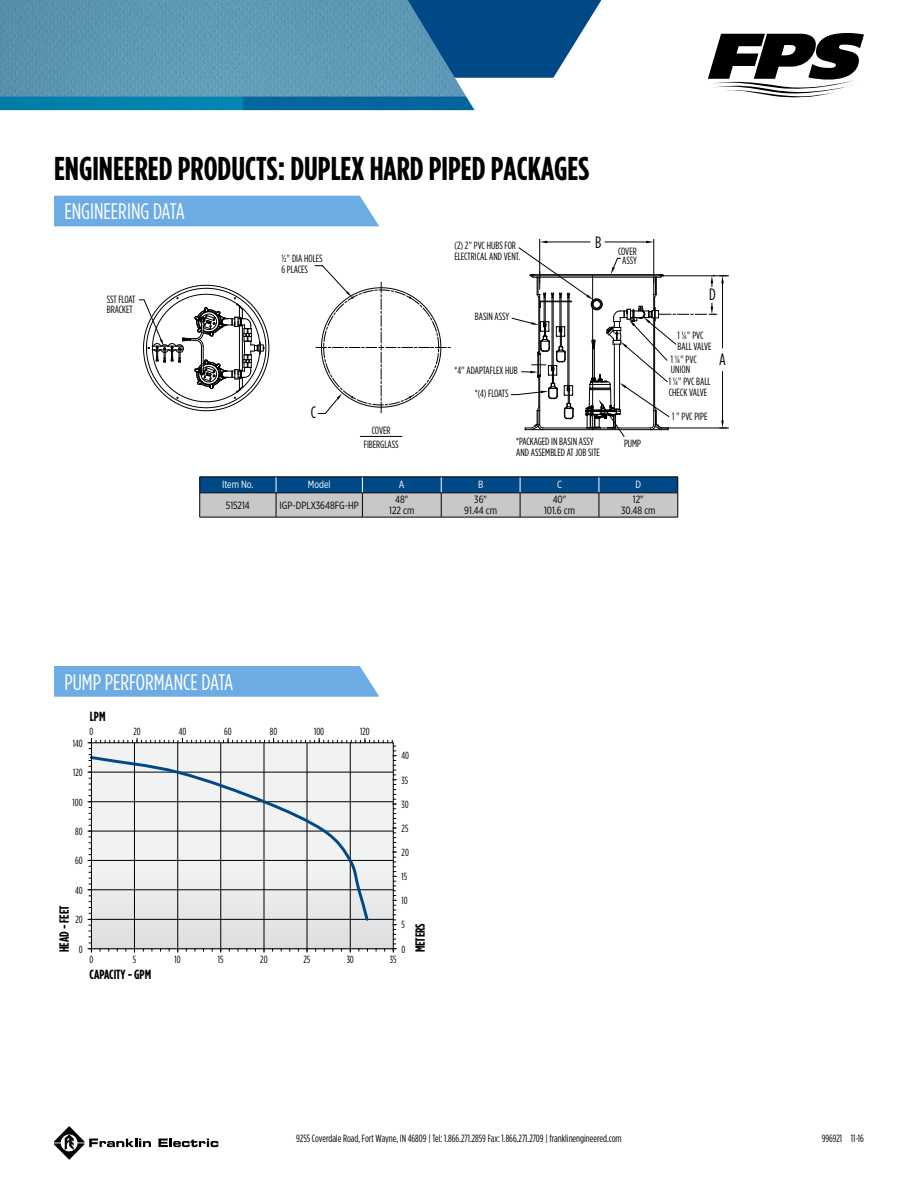
<style>
.page{position:relative;width:918px;height:1188px;background:#fff}
.page>*{position:absolute;margin:0;border:0;box-sizing:border-box;transform-origin:0 0}
.t1{font:700 33px "Gotham Condensed";color:#000}
.t2{font:22.5px "Gotham Condensed";color:#fff}
.t3{font:16.5px "Gotham Condensed";color:#000}
.t4{font:700 13.35px "Gotham Condensed";color:#000}
.t5{font:10.5px/10.5px "Gotham Condensed";color:#000}
.t6{font:10.5px/10.5px "Gotham X Narrow";color:#000;text-align:center}
.t7{font:10.5px "Gotham X Narrow";color:#fff}
.t8{font:10.35px "Gotham Condensed";color:#000}
</style>
<div class="page">
<svg style="left:158px;top:1139px;width:60px;height:8px"></svg>
<svg style="left:54px;top:1126px;width:97px;height:34px"></svg>
<svg style="left:475px;top:0;width:126px;height:78px"></svg>
<img style="left:0;top:0;width:475px;height:110px">
<svg style="left:708px;top:33px;width:156px;height:65px"></svg>
<div style="left:54px;top:666px;width:325px;height:31px;background:#6dabe4"></div>
<div style="left:54px;top:196px;width:325px;height:30px;background:#6dabe4"></div>
<svg style="left:88px;top:738px;width:308px;height:214px"></svg>
<svg style="left:88px;top:754px;width:283px;height:169px"></svg>
<div style="left:91px;top:742px;width:303px;height:207px;border:1px solid #000"></div>
<hr style="left:200px;top:517px;width:76px;height:1px;background:#000">
<hr style="left:276px;top:517px;width:86px;height:1px;background:#000">
<hr style="left:362px;top:517px;width:79px;height:1px;background:#000">
<hr style="left:441px;top:517px;width:79px;height:1px;background:#000">
<hr style="left:520px;top:517px;width:79px;height:1px;background:#000">
<hr style="left:599px;top:517px;width:79px;height:1px;background:#000">
<svg style="left:199px;top:477px;width:480px;height:40px;background:#738fa7"></svg>
<hr style="left:200px;top:493px;width:76px;height:1px;background:#000">
<hr style="left:276px;top:493px;width:86px;height:1px;background:#000">
<hr style="left:362px;top:493px;width:79px;height:1px;background:#000">
<hr style="left:441px;top:493px;width:79px;height:1px;background:#000">
<hr style="left:520px;top:493px;width:79px;height:1px;background:#000">
<hr style="left:599px;top:493px;width:79px;height:1px;background:#000">
<hr style="left:662px;top:275px;width:66px;height:1px;background:#000">
<hr style="left:658px;top:428px;width:70px;height:1px;background:#000">
<hr style="left:539px;top:239px;width:1px;height:44px;background:#000">
<hr style="left:653px;top:239px;width:1px;height:44px;background:#000">
<svg style="left:139px;top:285px;width:131px;height:127px"></svg>
<svg style="left:315px;top:265px;width:135px;height:149px"></svg>
<hr style="left:360px;top:436px;width:42px;height:1px;background:#000">
<svg style="left:511px;top:241px;width:216px;height:196px"></svg>
<h1 class="t1" style="left:54px;top:149px;width:537px">ENGINEERED PRODUCTS: DUPLEX HARD PIPED PACKAGES</h1>
<h2 class="t2" style="left:64px;top:199px;width:122px">ENGINEERING DATA</h2>
<p class="t5" style="left:107px;top:294px;width:30px">SST FLOAT<br>BRACKET</p>
<p class="t5" style="left:281px;top:253px;width:43px">½" DIA HOLES<br>6 PLACES</p>
<h3 class="t3" style="left:311px;top:403px;width:7px">C</h3>
<p class="t5" style="left:364px;top:423px;width:36px;line-height:13.8px;text-align:center">COVER<br>FIBERGLASS</p>
<p class="t5" style="left:454px;top:240px;width:68px">(2) 2" PVC HUBS FOR<br>ELECTRICAL AND VENT.</p>
<h3 class="t3" style="left:595px;top:232px;width:8px">B</h3>
<p class="t5" style="left:618px;top:246px;width:20px;line-height:9.1px;text-align:center">COVER<br>ASSY</p>
<p class="t5" style="left:475px;top:311px;width:36px">BASIN ASSY</p>
<p class="t5" style="left:475px;top:359px;width:44px;line-height:23.1px;text-indent:-21px">*4" ADAPTAFLEX HUB *(4) FLOATS</p>
<p class="t5" style="left:516px;top:436px;width:85px">*PACKAGED IN BASIN ASSY<br>AND ASSEMBLED AT JOB SITE</p>
<p class="t5" style="left:624px;top:438px;width:19px">PUMP</p>
<p class="t7" style="left:222px;top:479px;width:33px">Item No.</p>
<p class="t7" style="left:308px;top:479px;width:24px">Model</p>
<p class="t7" style="left:399px;top:479px;width:7px">A</p>
<p class="t7" style="left:478px;top:479px;width:7px">B</p>
<p class="t7" style="left:557px;top:479px;width:6px">C</p>
<p class="t7" style="left:636px;top:479px;width:7px">D</p>
<p class="t6" style="left:226px;top:500px;width:26px">515214</p>
<p class="t6" style="left:280px;top:500px;width:81px">IGP-DPLX3648FG-HP</p>
<p class="t6" style="left:389px;top:494px;width:27px">48"<br>122 cm</p>
<p class="t6" style="left:464px;top:494px;width:34px">36"<br>91.44 cm</p>
<p class="t6" style="left:544px;top:494px;width:33px">40"<br>101.6 cm</p>
<p class="t6" style="left:621px;top:494px;width:36px">12"<br>30.48 cm</p>
<h3 class="t3" style="left:709px;top:285px;width:8px">D</h3>
<p class="t5" style="left:678px;top:330px;width:36px">1 ¼" PVC<br>BALL VALVE</p>
<p class="t5" style="left:671px;top:353px;width:27px">1 ¼" PVC<br>UNION</p>
<p class="t5" style="left:669px;top:376px;width:43px">1 ¼" PVC BALL<br>CHECK VALVE</p>
<p class="t5" style="left:672px;top:411px;width:37px">1 " PVC PIPE</p>
<h3 class="t3" style="left:719px;top:350px;width:8px">A</h3>
<h2 class="t2" style="left:64px;top:669px;width:171px">PUMP PERFORMANCE DATA</h2>
<p class="t4" style="left:90px;top:708px;width:17px">LPM</p>
<p class="t8" style="left:89px;top:725px;width:5px">0</p>
<p class="t8" style="left:133px;top:725px;width:9px">20</p>
<p class="t8" style="left:179px;top:725px;width:9px">40</p>
<p class="t8" style="left:224px;top:725px;width:9px">60</p>
<p class="t8" style="left:270px;top:725px;width:9px">80</p>
<p class="t8" style="left:314px;top:725px;width:12px">100</p>
<p class="t8" style="left:360px;top:725px;width:11px">120</p>
<p class="t8" style="left:73px;top:737px;width:11px">140</p>
<p class="t8" style="left:73px;top:766px;width:11px">120</p>
<p class="t8" style="left:73px;top:796px;width:12px">100</p>
<p class="t8" style="left:75px;top:825px;width:9px">80</p>
<p class="t8" style="left:75px;top:855px;width:9px">60</p>
<p class="t8" style="left:75px;top:884px;width:9px">40</p>
<p class="t4" style="left:56px;top:952px;width:48px;rotate:-90deg">HEAD - FEET</p>
<p class="t8" style="left:75px;top:914px;width:9px">20</p>
<p class="t8" style="left:79px;top:943px;width:5px">0</p>
<p class="t8" style="left:402px;top:750px;width:9px">40</p>
<p class="t8" style="left:402px;top:774px;width:8px">35</p>
<p class="t8" style="left:402px;top:798px;width:9px">30</p>
<p class="t8" style="left:402px;top:822px;width:8px">25</p>
<p class="t8" style="left:402px;top:846px;width:9px">20</p>
<p class="t8" style="left:402px;top:871px;width:7px">15</p>
<p class="t8" style="left:402px;top:895px;width:8px">10</p>
<p class="t8" style="left:402px;top:919px;width:5px">5</p>
<p class="t8" style="left:402px;top:943px;width:5px">0</p>
<p class="t4" style="left:412px;top:952px;width:31px;rotate:-90deg">METERS</p>
<p class="t8" style="left:89px;top:954px;width:5px">0</p>
<p class="t8" style="left:133px;top:954px;width:5px">5</p>
<p class="t8" style="left:175px;top:954px;width:8px">10</p>
<p class="t8" style="left:218px;top:954px;width:7px">15</p>
<p class="t8" style="left:260px;top:954px;width:9px">20</p>
<p class="t8" style="left:304px;top:954px;width:8px">25</p>
<p class="t8" style="left:347px;top:954px;width:9px">30</p>
<p class="t8" style="left:390px;top:954px;width:8px">35</p>
<p class="t4" style="left:90px;top:967px;width:63px">CAPACITY - GPM</p>
<p class="t5" style="left:296px;top:1133px;width:327px">9255 Coverdale Road, Fort Wayne, IN 46809 | Tel: 1.866.271.2859 Fax: 1.866.271.2709 | franklinengineered.com</p>
<p class="t5" style="left:822px;top:1133px;width:44px">996921 11-16</p>
</div>
